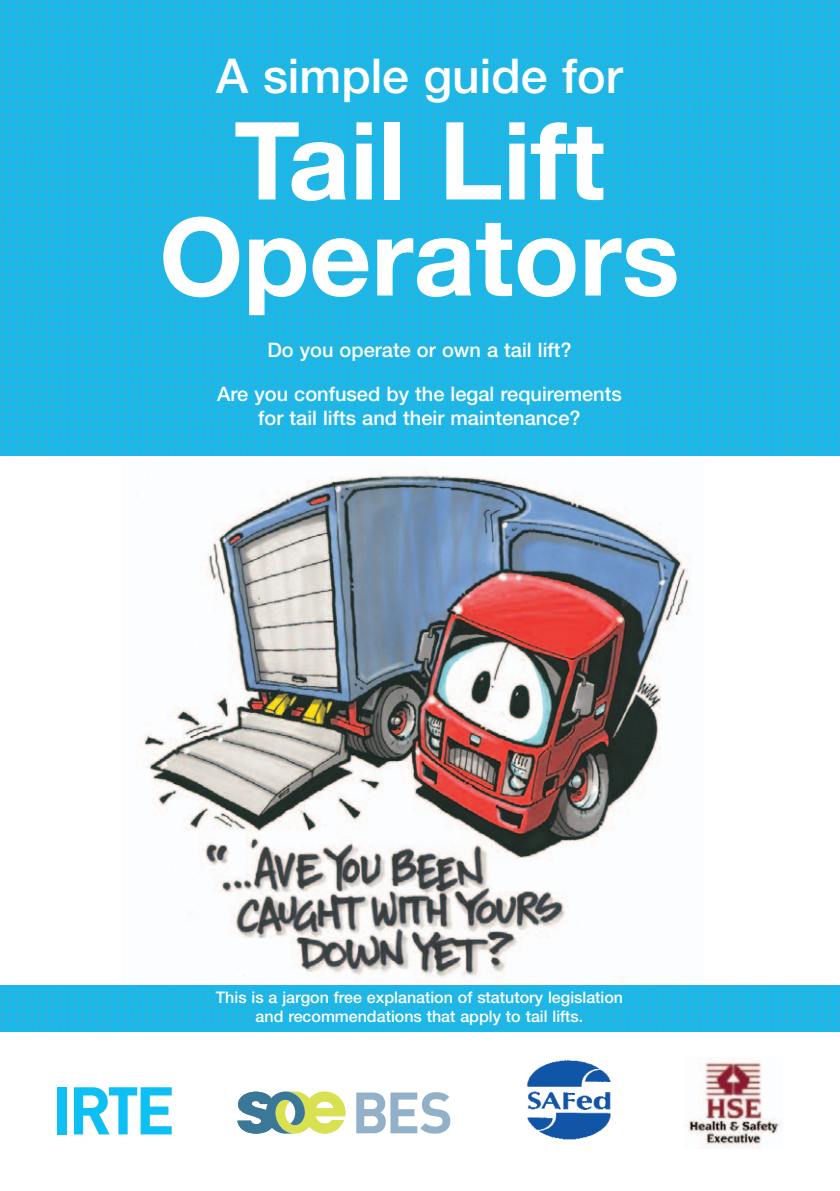
<style>
.page{position:relative;width:840px;height:1191px;background:#fff}
.page>*{position:absolute;margin:0;border:0;box-sizing:border-box;transform-origin:0 0}
.t1{font:700 108px/96px "Helvetica Neue";color:#fff;text-align:center}
.t2{font:500 48px "Helvetica Neue";color:#fff}
.t3{font:500 20px/24px "Helvetica Neue";color:#fff;text-align:center}
.t4{font:500 16px/19.2px "Helvetica Neue";color:#fff;text-align:center}
</style>
<div class="page">
<img style="left:0;top:0;width:839px;height:1032px">
<div style="left:0;top:456px;width:839px;height:528px;background:#fff"></div>
<img style="left:143px;top:475px;width:548px;height:507px">
<img style="left:526px;top:1060px;width:85px;height:80px">
<img style="left:687px;top:1058px;width:94px;height:90px">
<div style="left:57px;top:1087px;width:9px;height:47px;background:#0dbff2"></div>
<svg style="left:74px;top:1087px;width:98px;height:47px"></svg>
<svg style="left:237px;top:1091px;width:108px;height:43px"></svg>
<svg style="left:356px;top:1092px;width:94px;height:41px"></svg>
<h2 class="t2" style="left:216px;top:59px;width:407px">A simple guide for</h2>
<h1 class="t1" style="left:159px;top:123px;width:521px">Tail Lift<br>Operators</h1>
<p class="t3" style="left:267px;top:339px;width:305px">Do you operate or own a tail lift?</p>
<p class="t3" style="left:217px;top:383px;width:406px">Are you confused by the legal requirements for tail lifts and their maintenance?</p>
<p class="t4" style="left:216px;top:989px;width:408px">This is a jargon free explanation of statutory legislation and recommendations that apply to tail lifts.</p>
</div>
